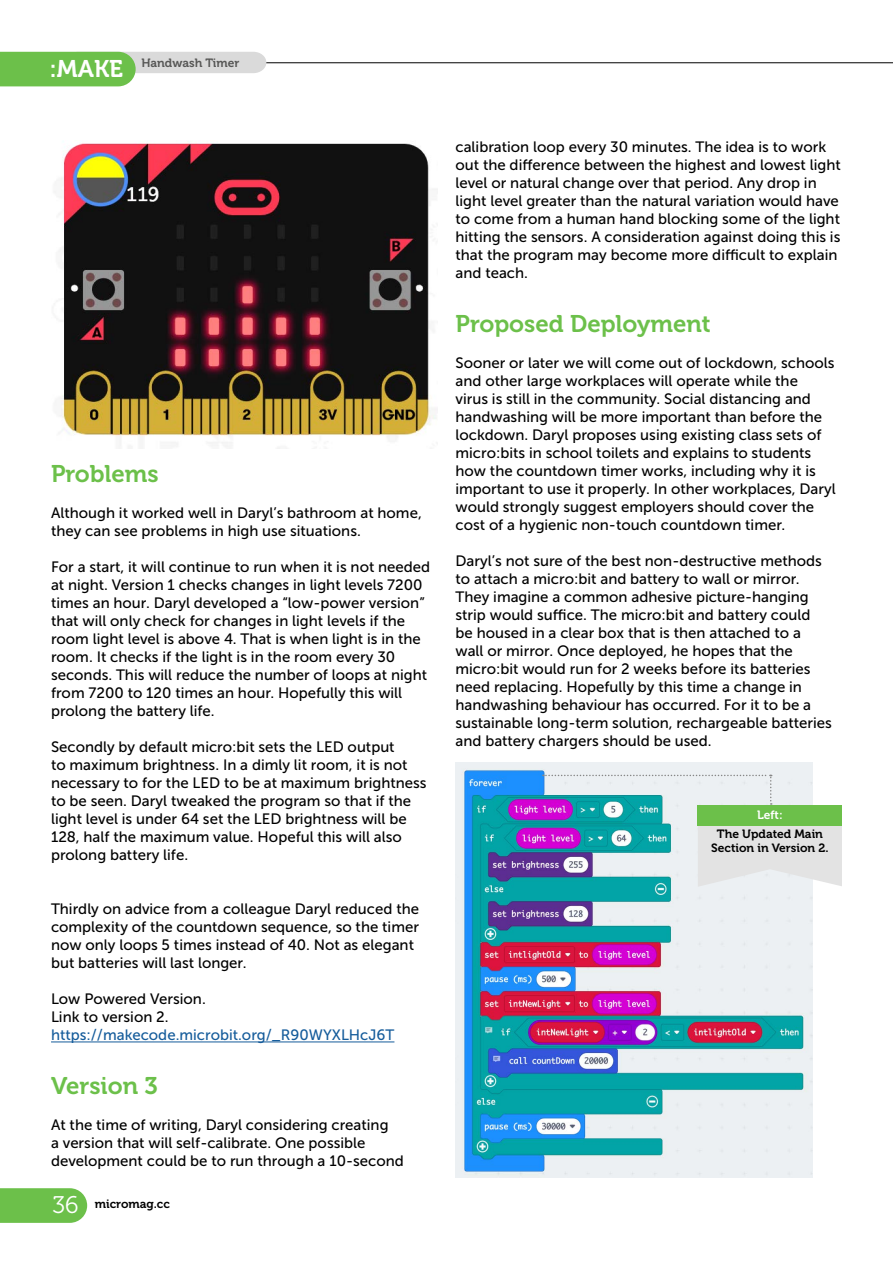
<style>
.page{position:relative;width:893px;height:1263px;background:#fff}
.page>*{position:absolute;margin:0;border:0;box-sizing:border-box;transform-origin:0 0}
.t1{font:24px "Museo 700";color:#6cc04a}
.t2{font:15px/18px "Museo Sans 500";color:#000}
.t3{font:15px "Museo Sans 500";color:#155c9b}
.t4{font:12px/14.4px "Museo 700";color:#000;text-align:center}
.t5{font:12px "Museo 700";color:#575756}
.t6{font:12px "Museo 700";color:#fff}
.s1{font-size:24px;color:#fff}
.s2{font-family:"Museo 300";font-size:24px;color:#fff}
</style>
<div class="page">
<hr style="left:5px;top:62px;width:888px;height:1px;background:#000">
<svg style="left:0;top:52px;width:266px;height:34px"></svg>
<hr style="left:51px;top:1041px;width:343px;height:1px;background:#155c9b">
<img style="left:54px;top:141px;width:383px;height:306px">
<img style="left:455px;top:763px;width:358px;height:415px">
<svg style="left:543px;top:775px;width:299px;height:112px;background:#b2ccd8"></svg>
<div style="left:698px;top:805px;width:144px;height:20px;background:#6cc04a"></div>
<svg style="left:0;top:1188px;width:87px;height:35px;background:#73c353"></svg>
<p class="t5" style="left:50px;top:56px;width:191px"><span class="s1">:MAKE</span> Handwash Timer</p>
<h1 class="t1" style="left:51px;top:461px;width:109px">Problems</h1>
<p class="t2" style="left:51px;top:504px;width:372px">Although it worked well in Daryl’s bathroom at home, they can see problems in high use situations.</p>
<p class="t2" style="left:51px;top:558px;width:381px">For a start, it will continue to run when it is not needed at night. Version 1 checks changes in light levels 7200 times an hour. Daryl developed a “low-power version” that will only check for changes in light levels if the room light level is above 4. That is when light is in the room. It checks if the light is in the room every 30 seconds. This will reduce the number of loops at night from 7200 to 120 times an hour. Hopefully this will prolong the battery life.</p>
<p class="t2" style="left:51px;top:738px;width:377px">Secondly by default micro:bit sets the LED output<br>to maximum brightness. In a dimly lit room, it is not necessary to for the LED to be at maximum brightness to be seen. Daryl tweaked the program so that if the light level is under 64 set the LED brightness will be 128, half the maximum value. Hopeful this will also prolong battery life.</p>
<p class="t2" style="left:51px;top:900px;width:370px">Thirdly on advice from a colleague Daryl reduced the complexity of the countdown sequence, so the timer now only loops 5 times instead of 40. Not as elegant but batteries will last longer.</p>
<p class="t2" style="left:51px;top:990px;width:156px">Low Powered Version.<br>Link to version 2.</p>
<p class="t3" style="left:51px;top:1027px;width:345px">https://makecode.microbit.org/_R90WYXLHcJ6T</p>
<h1 class="t1" style="left:51px;top:1073px;width:108px">Version 3</h1>
<p class="t2" style="left:51px;top:1116px;width:354px">At the time of writing, Daryl considering creating<br>a version that will self-calibrate. One possible development could be to run through a 10-second</p>
<p class="t4" style="left:53px;top:1196px;width:119px"><span class="s2">36</span> micromag.cc</p>
<p class="t2" style="left:455px;top:137px;width:387px">calibration loop every 30 minutes. The idea is to work out the difference between the highest and lowest light level or natural change over that period. Any drop in light level greater than the natural variation would have to come from a human hand blocking some of the light hitting the sensors. A consideration against doing this is that the program may become more difficult to explain and teach.</p>
<h1 class="t1" style="left:455px;top:310px;width:257px">Proposed Deployment</h1>
<p class="t2" style="left:455px;top:353px;width:382px">Sooner or later we will come out of lockdown, schools and other large workplaces will operate while the<br>virus is still in the community. Social distancing and handwashing will be more important than before the lockdown. Daryl proposes using existing class sets of micro:bits in school toilets and explains to students how the countdown timer works, including why it is important to use it properly. In other workplaces, Daryl would strongly suggest employers should cover the cost of a hygienic non-touch countdown timer.</p>
<p class="t2" style="left:455px;top:551px;width:378px">Daryl’s not sure of the best non-destructive methods to attach a micro:bit and battery to wall or mirror.<br>They imagine a common adhesive picture-hanging strip would suffice. The micro:bit and battery could<br>be housed in a clear box that is then attached to a wall or mirror. Once deployed, he hopes that the micro:bit would run for 2 weeks before its batteries need replacing. Hopefully by this time a change in handwashing behaviour has occurred. For it to be a sustainable long-term solution, rechargeable batteries and battery chargers should be used.</p>
<p class="t6" style="left:757px;top:808px;width:27px">Left:</p>
<p class="t4" style="left:711px;top:826px;width:119px">The Updated Main<br>Section in Version 2.</p>
</div>
